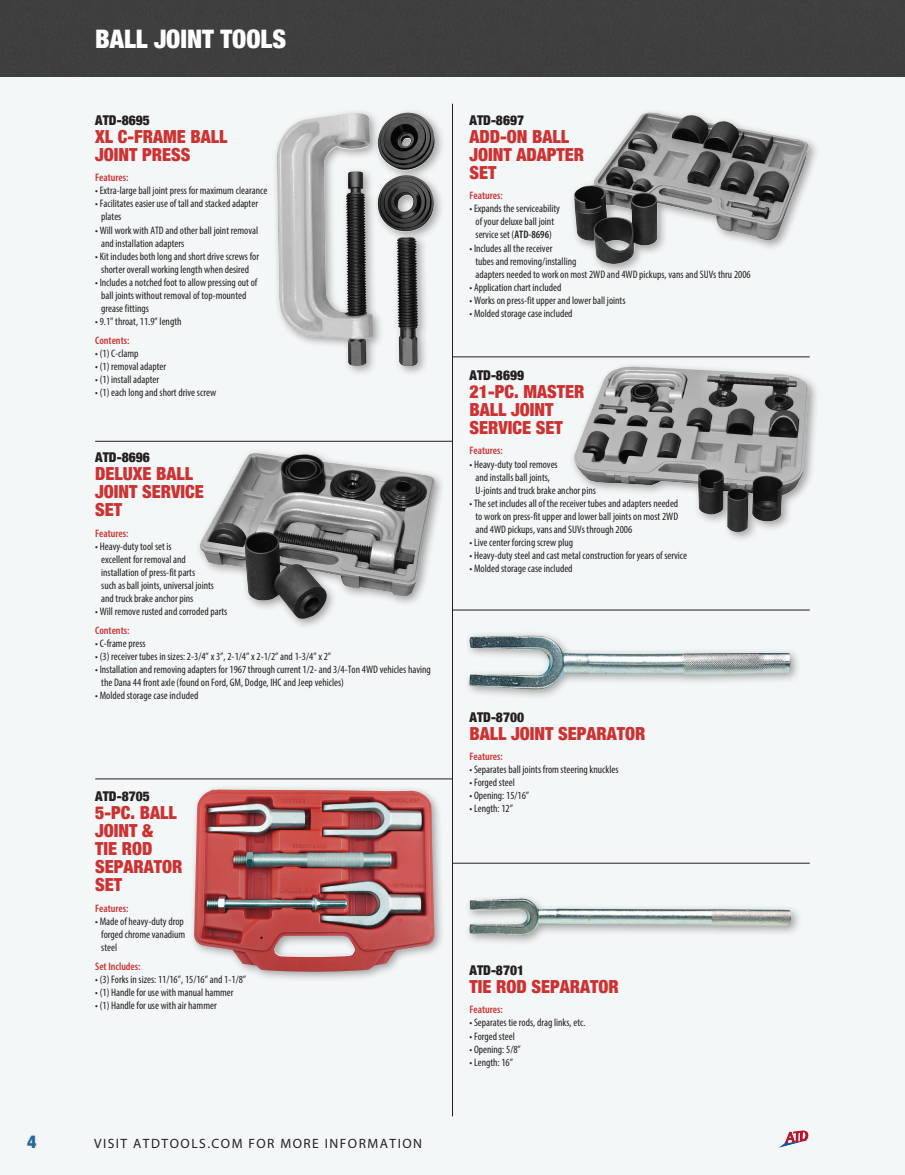
<style>
.page{position:relative;width:905px;height:1175px;background:#fff}
.page>*{position:absolute;margin:0;border:0;box-sizing:border-box;transform-origin:0 0}
.t1{font:900 condensed 25.5px "Helvetica Neue";color:#fff}
.t2{font:900 condensed 18px/18px "Helvetica Neue";color:#cd3232}
.t3{font:900 condensed 18px "Helvetica Neue";color:#2c679b}
.t4{font:900 condensed 13.5px "Helvetica Neue";color:#231f20}
.t5{font:13.5px "Myriad Pro";letter-spacing:.11em;color:#231f20}
.t6{font:condensed 10.8px/13px "Myriad Pro";color:#231f20}
.t7{font:600 condensed 10.8px "Myriad Pro";color:#cd3232}
.s1{font-weight:600}
</style>
<div class="page">
<div style="left:0;top:0;width:904px;height:1174px;background:#f4f7f8"></div>
<svg style="left:792px;top:1130px;width:11px;height:11px"></svg>
<div style="left:0;top:0;width:904px;height:76px;background:#3f3f3f"></div>
<hr style="left:452px;top:104px;width:1px;height:1012px;background:#231f20">
<hr style="left:95px;top:441px;width:357px;height:1px;background:#231f20">
<hr style="left:95px;top:778px;width:357px;height:1px;background:#231f20">
<hr style="left:452px;top:356px;width:357px;height:1px;background:#231f20">
<hr style="left:452px;top:609px;width:357px;height:1px;background:#231f20">
<hr style="left:452px;top:862px;width:357px;height:1px;background:#231f20">
<div style="left:272px;top:108px;width:174px;height:270px;background:#231f20;opacity:.4"></div>
<img style="left:377px;top:113px;width:30px;height:56px">
<div style="left:195px;top:448px;width:250px;height:181px;background:#231f20;opacity:.4"></div>
<img style="left:200px;top:453px;width:235px;height:166px">
<div style="left:189px;top:784px;width:256px;height:199px;background:#231f20;opacity:.4"></div>
<img style="left:196px;top:789px;width:22px;height:60px">
<div style="left:569px;top:108px;width:250px;height:167px;background:#231f20;opacity:.4"></div>
<img style="left:573px;top:113px;width:236px;height:151px">
<div style="left:569px;top:362px;width:250px;height:181px;background:#231f20;opacity:.4"></div>
<img style="left:573px;top:367px;width:235px;height:165px">
<div style="left:464px;top:631px;width:337px;height:69px;background:#231f20;opacity:.4"></div>
<img style="left:469px;top:635px;width:321px;height:54px">
<div style="left:464px;top:893px;width:338px;height:53px;background:#231f20;opacity:.4"></div>
<img style="left:469px;top:898px;width:322px;height:37px">
<h1 class="t1" style="left:95px;top:18px;width:192px">BALL JOINT TOOLS</h1>
<p class="t4" style="left:95px;top:109px;width:56px">ATD-8695</p>
<h2 class="t2" style="left:95px;top:127px;width:134px">XL C-FRAME BALL<br>JOINT PRESS</h2>
<p class="t7" style="left:95px;top:171px;width:35px">Features:</p>
<p class="t6" style="left:95px;top:184px;width:173px">• Extra-large ball joint press for maximum clearance</p>
<p class="t6" style="left:101px;top:197px;width:158px;text-indent:-6px">• Facilitates easier use of tall and stacked adapter plates</p>
<p class="t6" style="left:101px;top:223px;width:158px;text-indent:-6px">• Will work with ATD and other ball joint removal and installation adapters</p>
<p class="t6" style="left:95px;top:249px;width:165px;text-align:center">• Kit includes both long and short drive screws for shorter overall working length when desired</p>
<p class="t6" style="left:101px;top:275px;width:158px;text-indent:-6px">• Includes a notched foot to allow pressing out of ball joints without removal of top-mounted grease fittings</p>
<p class="t6" style="left:95px;top:315px;width:88px">• 9.1” throat, 11.9” length</p>
<p class="t7" style="left:95px;top:334px;width:36px">Contents:</p>
<p class="t6" style="left:95px;top:347px;width:45px">• (1) C-clamp</p>
<p class="t6" style="left:95px;top:360px;width:72px">• (1) removal adapter</p>
<p class="t6" style="left:95px;top:373px;width:66px">• (1) install adapter</p>
<p class="t6" style="left:95px;top:386px;width:122px">• (1) each long and short drive screw</p>
<p class="t4" style="left:95px;top:446px;width:56px">ATD-8696</p>
<h2 class="t2" style="left:95px;top:464px;width:110px">DELUXE BALL<br>JOINT SERVICE<br>SET</h2>
<p class="t7" style="left:95px;top:526px;width:35px">Features:</p>
<p class="t6" style="left:101px;top:539px;width:114px;text-indent:-6px">• Heavy-duty tool set is<br>excellent for removal and installation of press-fit parts<br>such as ball joints, universal joints and truck brake anchor pins</p>
<p class="t6" style="left:95px;top:604px;width:134px">• Will remove rusted and corroded parts</p>
<p class="t7" style="left:95px;top:623px;width:36px">Contents:</p>
<p class="t6" style="left:95px;top:637px;width:52px">• C-frame press</p>
<p class="t6" style="left:95px;top:650px;width:237px">• (3) receiver tubes in sizes: 2-3/4” x 3”, 2-1/4” x 2-1/2” and 1-3/4” x 2”</p>
<p class="t6" style="left:101px;top:663px;width:331px;text-indent:-6px">• Installation and removing adapters for 1967 through current 1/2- and 3/4-Ton 4WD vehicles having the Dana 44 front axle (found on Ford, GM, Dodge, IHC and Jeep vehicles)</p>
<p class="t6" style="left:95px;top:689px;width:105px">• Molded storage case included</p>
<p class="t4" style="left:95px;top:785px;width:56px">ATD-8705</p>
<h2 class="t2" style="left:95px;top:803px;width:89px">5-PC. BALL<br>JOINT &amp;<br>TIE ROD<br>SEPARATOR<br>SET</h2>
<p class="t7" style="left:95px;top:901px;width:35px">Features:</p>
<p class="t6" style="left:101px;top:914px;width:86px;text-indent:-6px">• Made of heavy-duty drop forged chrome vanadium steel</p>
<p class="t7" style="left:95px;top:959px;width:47px">Set Includes:</p>
<p class="t6" style="left:95px;top:972px;width:152px">• (3) Forks in sizes: 11/16”, 15/16” and 1-1/8”</p>
<p class="t6" style="left:95px;top:985px;width:140px">• (1) Handle for use with manual hammer</p>
<p class="t6" style="left:95px;top:998px;width:123px">• (1) Handle for use with air hammer</p>
<h2 class="t3" style="left:27px;top:1126px;width:11px">4</h2>
<p class="t5" style="left:94px;top:1135px;width:329px">VISIT ATDTOOLS.COM FOR MORE INFORMATION</p>
<p class="t4" style="left:469px;top:109px;width:56px">ATD-8697</p>
<h2 class="t2" style="left:469px;top:127px;width:116px">ADD-ON BALL<br>JOINT ADAPTER<br>SET</h2>
<p class="t7" style="left:469px;top:189px;width:35px">Features:</p>
<p class="t6" style="left:469px;top:202px;width:92px;text-align:center">• Expands the serviceability of your deluxe ball joint service set (<span class="s1">ATD-8696</span>)</p>
<p class="t6" style="left:475px;top:241px;width:277px;text-indent:-6px">• Includes all the receiver<br>tubes and removing/installing<br>adapters needed to work on most 2WD and 4WD pickups, vans and SUVs thru 2006</p>
<p class="t6" style="left:469px;top:280px;width:93px">• Application chart included</p>
<p class="t6" style="left:469px;top:293px;width:157px">• Works on press-fit upper and lower ball joints</p>
<p class="t6" style="left:469px;top:306px;width:105px">• Molded storage case included</p>
<p class="t4" style="left:469px;top:364px;width:56px">ATD-8699</p>
<h2 class="t2" style="left:469px;top:382px;width:117px">21-PC. MASTER<br>BALL JOINT<br>SERVICE SET</h2>
<p class="t7" style="left:469px;top:444px;width:35px">Features:</p>
<p class="t6" style="left:475px;top:457px;width:122px;text-indent:-6px">• Heavy-duty tool removes<br>and installs ball joints,<br>U-joints and truck brake anchor pins</p>
<p class="t6" style="left:475px;top:496px;width:204px;text-align:justify;text-indent:-6px">• The set includes all of the receiver tubes and adapters needed to work on press-fit upper and lower ball joints on most 2WD and 4WD pickups, vans and SUVs through 2006</p>
<p class="t6" style="left:469px;top:535px;width:105px">• Live center forcing screw plug</p>
<p class="t6" style="left:469px;top:548px;width:219px">• Heavy-duty steel and cast metal construction for years of service</p>
<p class="t6" style="left:469px;top:562px;width:105px">• Molded storage case included</p>
<p class="t4" style="left:469px;top:706px;width:56px">ATD-8700</p>
<h2 class="t2" style="left:469px;top:723px;width:178px">BALL JOINT SEPARATOR</h2>
<p class="t7" style="left:469px;top:750px;width:35px">Features:</p>
<p class="t6" style="left:469px;top:763px;width:150px">• Separates ball joints from steering knuckles</p>
<p class="t6" style="left:469px;top:776px;width:47px">• Forged steel</p>
<p class="t6" style="left:469px;top:789px;width:61px">• Opening: 15/16”</p>
<p class="t6" style="left:469px;top:802px;width:45px">• Length: 12”</p>
<p class="t4" style="left:469px;top:959px;width:56px">ATD-8701</p>
<h2 class="t2" style="left:469px;top:976px;width:151px">TIE ROD SEPARATOR</h2>
<p class="t7" style="left:469px;top:1003px;width:35px">Features:</p>
<p class="t6" style="left:469px;top:1016px;width:117px">• Separates tie rods, drag links, etc.</p>
<p class="t6" style="left:469px;top:1029px;width:47px">• Forged steel</p>
<p class="t6" style="left:469px;top:1042px;width:53px">• Opening: 5/8”</p>
<p class="t6" style="left:469px;top:1055px;width:45px">• Length: 16”</p>
</div>
